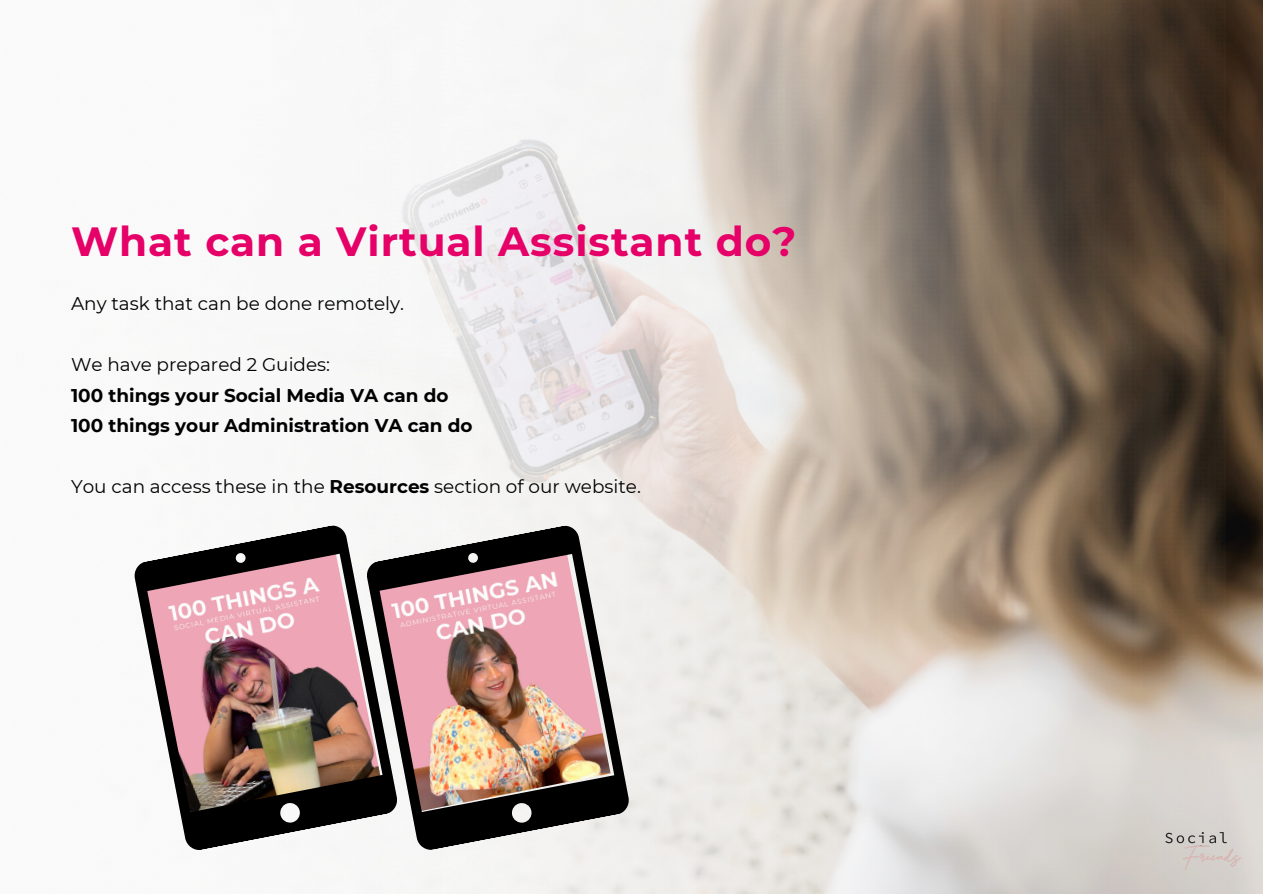
<style>
.page{position:relative;width:1263px;height:894px;background:#fff}
.page>*{position:absolute;margin:0;border:0;box-sizing:border-box;transform-origin:0 0}
.t1{font:700 40.65px "Montserrat";letter-spacing:.025em;color:#e50167}
.t2{font:18.45px "Montserrat";color:#000}
.t3{font:700 18.45px "Montserrat";color:#000}
.s1{font-weight:700}
</style>
<div class="page">
<img style="left:1226px;top:0;width:37px;height:893px">
<img style="left:353px;top:0;width:873px;height:893px">
<img style="left:134px;top:523px;width:230px;height:329px">
<img style="left:364px;top:523px;width:267px;height:329px">
<img style="left:1157px;top:823px;width:92px;height:49px">
<p class="t1" style="left:71px;top:216px;width:727px">What can a Virtual Assistant do?</p>
<p class="t2" style="left:71px;top:292px;width:335px">Any task that can be done remotely.</p>
<p class="t2" style="left:71px;top:353px;width:261px">We have prepared 2 Guides:</p>
<p class="t3" style="left:71px;top:383px;width:379px">100 things your Social Media VA can do</p>
<p class="t3" style="left:71px;top:414px;width:403px">100 things your Administration VA can do</p>
<p class="t2" style="left:71px;top:475px;width:571px">You can access these in the <span class="s1">Resources</span> section of our website.</p>
</div>
